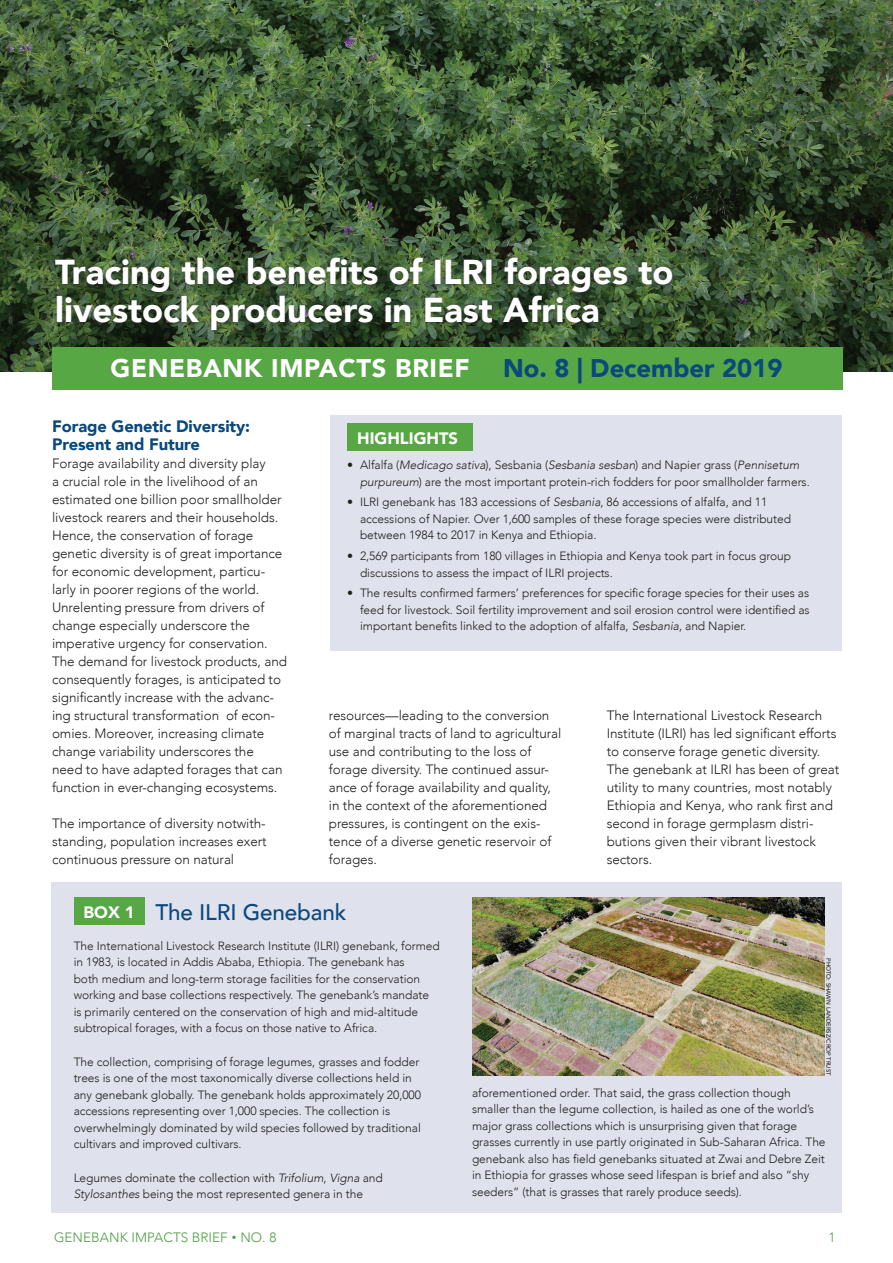
<style>
.page{position:relative;width:893px;height:1263px;background:#fff}
.page>*{position:absolute;margin:0;border:0;box-sizing:border-box;transform-origin:0 0}
.t1{font:900 34.5px/37.5px "Avenir";color:#fff}
.t2{font:900 25.5px "Avenir";letter-spacing:.025em;color:#fff}
.t3{font:900 25.5px "Avenir";color:#0a487d}
.t4{font:500 22.5px "Avenir";letter-spacing:-.005em;color:#0a487d}
.t5{font:900 16.5px/18px "Avenir";letter-spacing:-.005em;color:#0a487d}
.t6{font:900 16.5px "Avenir";color:#fff}
.t7{font:300 13.5px/18px "Avenir";letter-spacing:-.005em;color:#231f20}
.t8{font:300 13.5px "Avenir";letter-spacing:.005em;color:#4f9e45}
.t9{font:300 12px/16.5px "Avenir";letter-spacing:-.005em;color:#231f20}
.t10{font:500 6px "Avenir";letter-spacing:-.005em;color:#231f20}
.s1{font-style:italic}
.s2{font-weight:900;font-size:16.5px;color:#fff}
</style>
<div class="page">
<img style="left:0;top:0;width:893px;height:371px">
<div style="left:52px;top:347px;width:791px;height:42px;background:#57a745"></div>
<div style="left:51px;top:254px;width:626px;height:80px;background:#231f20;opacity:.53"></div>
<div style="left:51px;top:882px;width:791px;height:331px;background:#dfe2ec"></div>
<div style="left:74px;top:897px;width:70px;height:28px;background:#57a745"></div>
<div style="left:330px;top:415px;width:512px;height:236px;background:#dfe2ec"></div>
<div style="left:347px;top:423px;width:126px;height:28px;background:#57a745"></div>
<img style="left:472px;top:897px;width:353px;height:178px">
<h1 class="t1" style="left:55px;top:253px;width:620px">Tracing the benefits of ILRI forages to livestock producers in East Africa</h1>
<h2 class="t2" style="left:111px;top:347px;width:361px">GENEBANK IMPACTS BRIEF</h2>
<h2 class="t3" style="left:503px;top:347px;width:281px">No. 8 | December 2019</h2>
<h3 class="t5" style="left:52px;top:417px;width:200px">Forage Genetic Diversity:<br>Present and Future</h3>
<p class="t7" style="left:52px;top:454px;width:237px">Forage availability and diversity play<br>a crucial role in the livelihood of an estimated one billion poor smallholder livestock rearers and their households.<br>Hence, the conservation of forage genetic diversity is of great importance for economic development, particu&shy;larly in poorer regions of the world.<br>Unrelenting pressure from drivers of change especially underscore the imperative urgency for conservation.<br>The demand for livestock products, and consequently forages, is anticipated to significantly increase with the advanc&shy;ing structural transformation of econ&shy;omies. Moreover, increasing climate change variability underscores the need to have adapted forages that can function in ever-changing ecosystems.</p>
<p class="t7" style="left:52px;top:814px;width:216px;text-align:justify">The importance of diversity notwith&shy;standing, population increases exert continuous pressure on natural</p>
<h3 class="t6" style="left:357px;top:424px;width:102px">HIGHLIGHTS</h3>
<p class="t9" style="left:360px;top:457px;width:451px;text-indent:-13px">• Alfalfa (<span class="s1">Medicago sativa</span>), Sesbania (<span class="s1">Sesbania sesban</span>) and Napier grass (<span class="s1">Pennisetum purpureum</span>) are the most important protein-rich fodders for poor smallholder farmers.</p>
<p class="t9" style="left:360px;top:494px;width:433px;text-indent:-13px">• ILRI genebank has 183 accessions of <span class="s1">Sesbania</span>, 86 accessions of alfalfa, and 11 accessions of Napier. Over 1,600 samples of these forage species were distributed between 1984 to 2017 in Kenya and Ethiopia.</p>
<p class="t9" style="left:360px;top:548px;width:433px;text-indent:-13px">• 2,569 participants from 180 villages in Ethiopia and Kenya took part in focus group discussions to assess the impact of ILRI projects.</p>
<p class="t9" style="left:360px;top:585px;width:451px;text-align:justify;text-indent:-13px">• The results confirmed farmers’ preferences for specific forage species for their uses as feed for livestock. Soil fertility improvement and soil erosion control were identified as important benefits linked to the adoption of alfalfa, <span class="s1">Sesbania</span>, and Napier.</p>
<p class="t7" style="left:329px;top:706px;width:234px">resources—leading to the conversion of marginal tracts of land to agricultural use and contributing to the loss of forage diversity. The continued assur&shy;ance of forage availability and quality, in the context of the aforementioned pressures, is contingent on the exis&shy;tence of a diverse genetic reservoir of forages.</p>
<p class="t7" style="left:607px;top:706px;width:234px">The International Livestock Research Institute (ILRI) has led significant efforts to conserve forage genetic diversity.<br>The genebank at ILRI has been of great utility to many countries, most notably Ethiopia and Kenya, who rank first and second in forage germplasm distri&shy;butions given their vibrant livestock sectors.</p>
<h3 class="t4" style="left:84px;top:892px;width:264px"><span class="s2">BOX 1</span> The ILRI Genebank</h3>
<p class="t9" style="left:74px;top:937px;width:368px">The International Livestock Research Institute (ILRI) genebank, formed in 1983, is located in Addis Ababa, Ethiopia. The genebank has<br>both medium and long-term storage facilities for the conservation working and base collections respectively. The genebank’s mandate is primarily centered on the conservation of high and mid-altitude subtropical forages, with a focus on those native to Africa.</p>
<p class="t9" style="left:74px;top:1053px;width:349px">The collection, comprising of forage legumes, grasses and fodder trees is one of the most taxonomically diverse collections held in any genebank globally. The genebank holds approximately 20,000 accessions representing over 1,000 species. The collection is overwhelmingly dominated by wild species followed by traditional cultivars and improved cultivars.</p>
<p class="t9" style="left:74px;top:1169px;width:311px">Legumes dominate the collection with <span class="s1">Trifolium</span>, <span class="s1">Vigna</span> and<br><span class="s1">Stylosanthes</span> being the most represented genera in the</p>
<p class="t10" style="left:834px;top:958px;width:119px;rotate:90deg">PHOTO: SHAWN LANDERSZ/CROP TRUST</p>
<p class="t9" style="left:472px;top:1084px;width:355px">aforementioned order. That said, the grass collection though smaller than the legume collection, is hailed as one of the world’s major grass collections which is unsurprising given that forage grasses currently in use partly originated in Sub-Saharan Africa. The genebank also has field genebanks situated at Zwai and Debre Zeit in Ethiopia for grasses whose seed lifespan is brief and also “shy seeders” (that is grasses that rarely produce seeds).</p>
<p class="t8" style="left:54px;top:1229px;width:224px">GENEBANK IMPACTS BRIEF <sup>.</sup> NO. 8</p>
<p class="t8" style="left:828px;top:1229px;width:9px">1</p>
</div>
